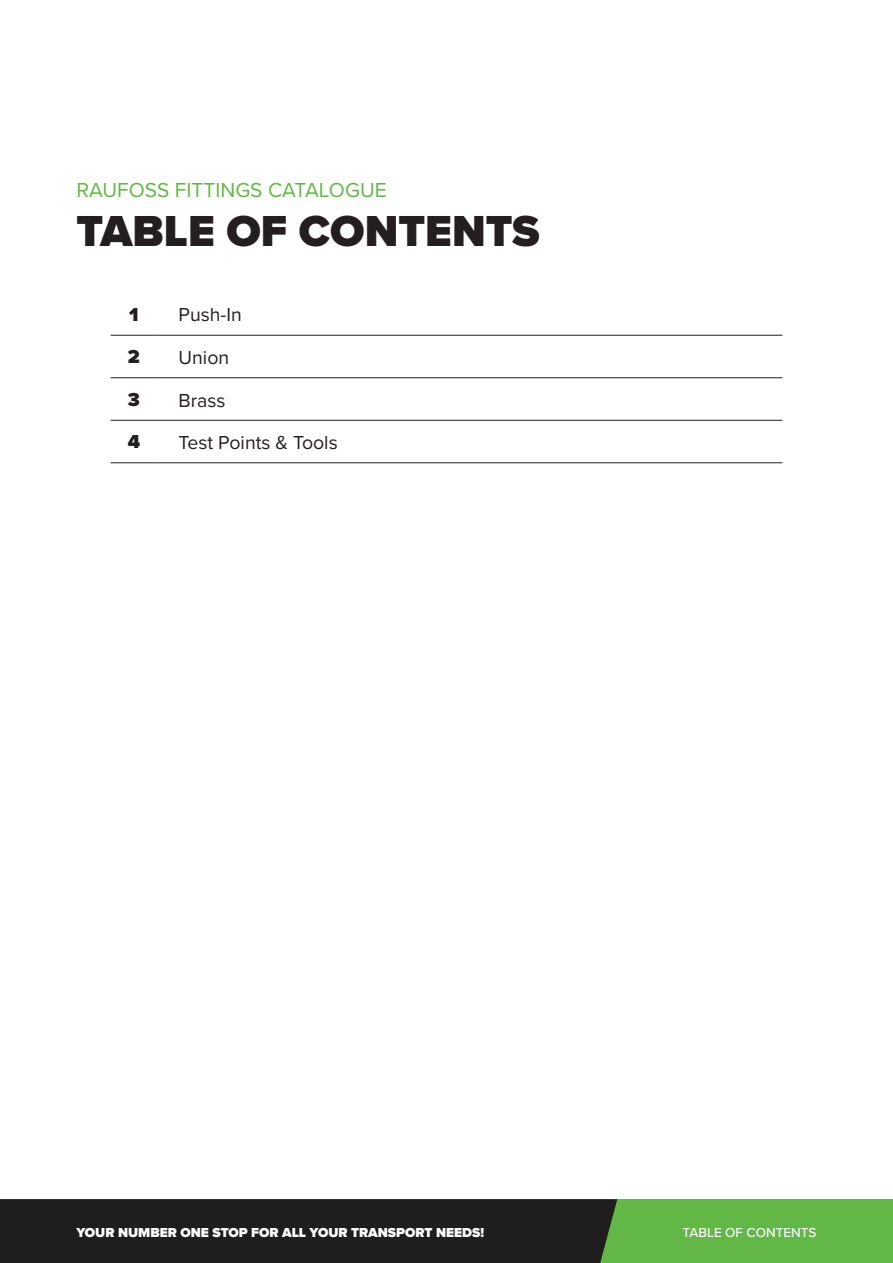
<style>
.page{position:relative;width:893px;height:1263px;background:#fff}
.page>*{position:absolute;margin:0;border:0;box-sizing:border-box;transform-origin:0 0}
.t1{font:900 45px "Proxima Nova";color:#231f20}
.t2{font:21px "Proxima Nova";color:#62b746}
.t3{font:19.5px "Proxima Nova";color:#231f20}
.t4{font:900 19.5px "Proxima Nova";color:#231f20}
.t5{font:900 13.5px "Proxima Nova";color:#fff}
.t6{font:500 13.5px "Proxima Nova";color:#fff}
</style>
<div class="page">
<div style="left:0;top:1199px;width:893px;height:64px;background:#62b746"></div>
<div style="left:0;top:1199px;width:617px;height:64px;background:#201d1e"></div>
<hr style="left:111px;top:335px;width:46px;height:1px;background:#231f20">
<hr style="left:157px;top:335px;width:625px;height:1px;background:#231f20">
<hr style="left:111px;top:377px;width:46px;height:1px;background:#231f20">
<hr style="left:157px;top:377px;width:625px;height:1px;background:#231f20">
<hr style="left:111px;top:420px;width:46px;height:1px;background:#231f20">
<hr style="left:157px;top:420px;width:625px;height:1px;background:#231f20">
<hr style="left:111px;top:462px;width:46px;height:1px;background:#231f20">
<hr style="left:157px;top:462px;width:625px;height:1px;background:#231f20">
<p class="t2" style="left:77px;top:174px;width:312px">RAUFOSS FITTINGS CATALOGUE</p>
<p class="t1" style="left:77px;top:197px;width:465px">TABLE OF CONTENTS</p>
<p class="t4" style="left:129px;top:300px;width:11px">1</p>
<p class="t3" style="left:179px;top:300px;width:65px">Push-In</p>
<p class="t4" style="left:128px;top:342px;width:13px">2</p>
<p class="t3" style="left:179px;top:343px;width:52px">Union</p>
<p class="t4" style="left:128px;top:385px;width:14px">3</p>
<p class="t3" style="left:179px;top:386px;width:49px">Brass</p>
<p class="t4" style="left:128px;top:427px;width:14px">4</p>
<p class="t3" style="left:179px;top:428px;width:161px">Test Points &amp; Tools</p>
<p class="t5" style="left:77px;top:1222px;width:409px">YOUR NUMBER ONE STOP FOR ALL YOUR TRANSPORT NEEDS!</p>
<p class="t6" style="left:683px;top:1222px;width:135px">TABLE OF CONTENTS</p>
</div>
